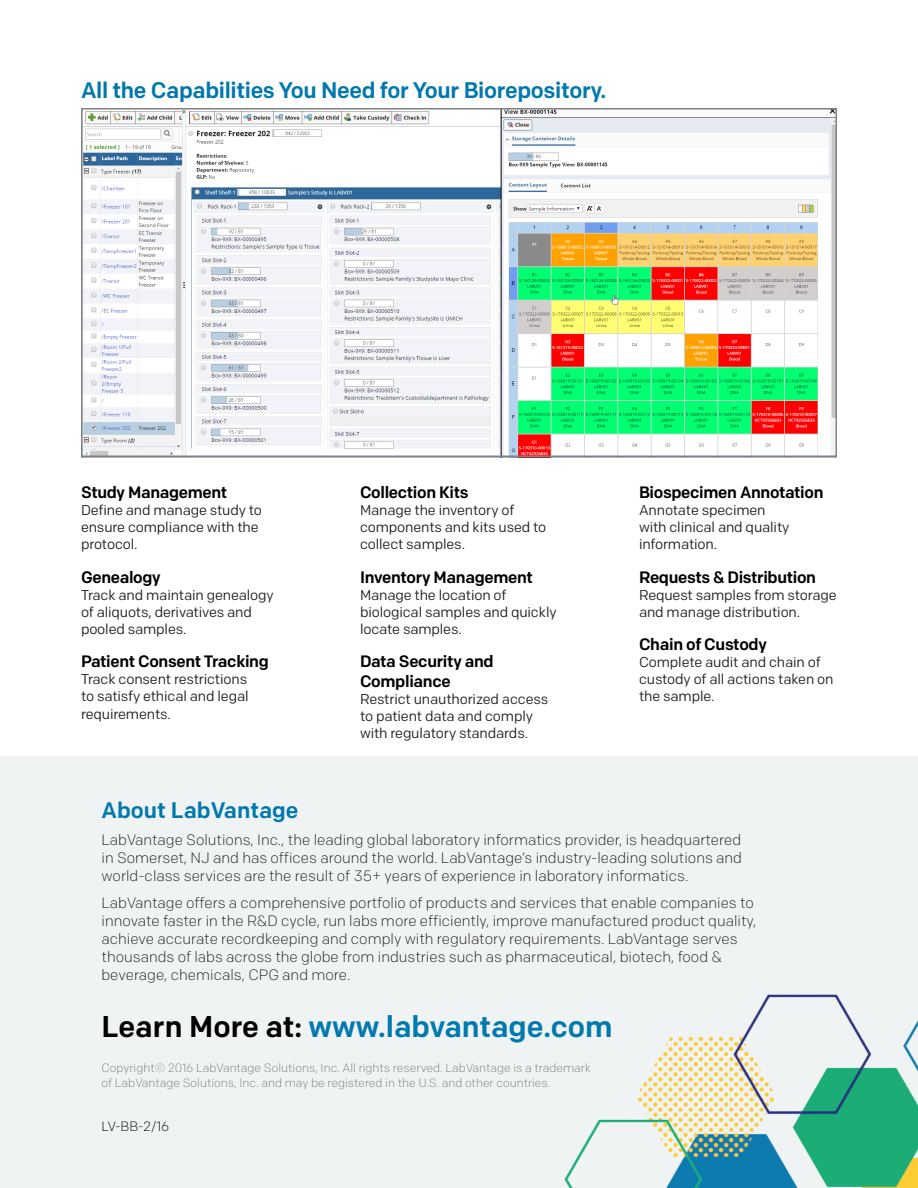
<style>
.page{position:relative;width:918px;height:1188px;background:#fff}
.page>*{position:absolute;margin:0;border:0;box-sizing:border-box;transform-origin:0 0}
.t1{font:500 30px "Colfax";color:#007aae}
.Inside_Page_-_Paragr{font:500 22.5px "Colfax";letter-spacing:-.015em;color:#0078ae}
.Back_Cover_-_LabVant{font:500 22.5px "Colfax";color:#0078ae}
.Inside_Page_-_Paragr-2{font:500 16.5px/19.8px "Colfax";letter-spacing:-.02em;color:#000}
.Back_Cover_-_Gray_Ca{font:300 15px/18px "Colfax";color:#231f20;text-align:justify}
.Inside_Page_-_Paragr-3{font:14.25px/17.1px "Colfax";letter-spacing:-.01em;color:#231f20}
.Front_Cover_-_Paragr{font:300 13.5px "Colfax";color:#000}
.Back_Cover_-_Footer{font:300 12px/14.4px "Colfax";color:#7c7e81}
.s1{color:#000}
</style>
<div class="page">
<div style="left:0;top:756px;width:918px;height:432px;background:#f0f3f3"></div>
<img style="left:564px;top:994px;width:354px;height:194px">
<img style="left:84px;top:111px;width:750px;height:343px">
<div style="left:81px;top:108px;width:756px;height:349px;border:2px solid #808285"></div>
<p class="Inside_Page_-_Paragr" style="left:81px;top:77px;width:527px">All the Capabilities You Need for Your Biorepository.</p>
<p class="Inside_Page_-_Paragr-2" style="left:81px;top:482px;width:148px">Study Management</p>
<p class="Inside_Page_-_Paragr-3" style="left:81px;top:501px;width:183px">Define and manage study to ensure compliance with the protocol.</p>
<p class="Inside_Page_-_Paragr-2" style="left:81px;top:567px;width:81px">Genealogy</p>
<p class="Inside_Page_-_Paragr-3" style="left:81px;top:586px;width:194px">Track and maintain genealogy of aliquots, derivatives and pooled samples.</p>
<p class="Inside_Page_-_Paragr-2" style="left:81px;top:651px;width:189px">Patient Consent Tracking</p>
<p class="Inside_Page_-_Paragr-3" style="left:81px;top:671px;width:169px;text-align:justify">Track consent restrictions to satisfy ethical and legal requirements.</p>
<p class="Inside_Page_-_Paragr-2" style="left:360px;top:482px;width:110px">Collection Kits</p>
<p class="Inside_Page_-_Paragr-3" style="left:360px;top:501px;width:188px">Manage the inventory of components and kits used to collect samples.</p>
<p class="Inside_Page_-_Paragr-2" style="left:360px;top:567px;width:174px">Inventory Management</p>
<p class="Inside_Page_-_Paragr-3" style="left:360px;top:586px;width:198px">Manage the location of biological samples and quickly locate samples.</p>
<p class="Inside_Page_-_Paragr-2" style="left:360px;top:651px;width:135px">Data Security and<br>Compliance</p>
<p class="Inside_Page_-_Paragr-3" style="left:360px;top:690px;width:190px">Restrict unauthorized access to patient data and comply with regulatory standards.</p>
<p class="Inside_Page_-_Paragr-2" style="left:639px;top:482px;width:186px">Biospecimen Annotation</p>
<p class="Inside_Page_-_Paragr-3" style="left:639px;top:501px;width:152px">Annotate specimen with clinical and quality information.</p>
<p class="Inside_Page_-_Paragr-2" style="left:639px;top:567px;width:179px">Requests &amp; Distribution</p>
<p class="Inside_Page_-_Paragr-3" style="left:639px;top:586px;width:199px">Request samples from storage and manage distribution.</p>
<p class="Inside_Page_-_Paragr-2" style="left:639px;top:634px;width:129px">Chain of Custody</p>
<p class="Inside_Page_-_Paragr-3" style="left:639px;top:654px;width:196px">Complete audit and chain of custody of all actions taken on the sample.</p>
<p class="Back_Cover_-_LabVant" style="left:102px;top:796px;width:199px">About LabVantage</p>
<p class="Back_Cover_-_Gray_Ca" style="left:102px;top:830px;width:642px">LabVantage Solutions, Inc., the leading global laboratory informatics provider, is headquartered in Somerset, NJ and has offices around the world. LabVantage’s industry-leading solutions and world-class services are the result of 35+ years of experience in laboratory informatics.</p>
<p class="Back_Cover_-_Gray_Ca" style="left:102px;top:893px;width:656px;text-align:left">LabVantage offers a comprehensive portfolio of products and services that enable companies to innovate faster in the R&amp;D cycle, run labs more efficiently, improve manufactured product quality, achieve accurate recordkeeping and comply with regulatory requirements. LabVantage serves thousands of labs across the globe from industries such as pharmaceutical, biotech, food &amp; beverage, chemicals, CPG and more.</p>
<p class="t1" style="left:102px;top:1008px;width:513px"><span class="s1">Learn More at:</span> www.labvantage.com</p>
<p class="Back_Cover_-_Footer" style="left:102px;top:1061px;width:491px">Copyright© 2016 LabVantage Solutions, Inc. All rights reserved. LabVantage is a trademark of LabVantage Solutions, Inc. and may be registered in the U.S. and other countries.</p>
<p class="Front_Cover_-_Paragr" style="left:102px;top:1118px;width:69px">LV-BB-2/16</p>
</div>
